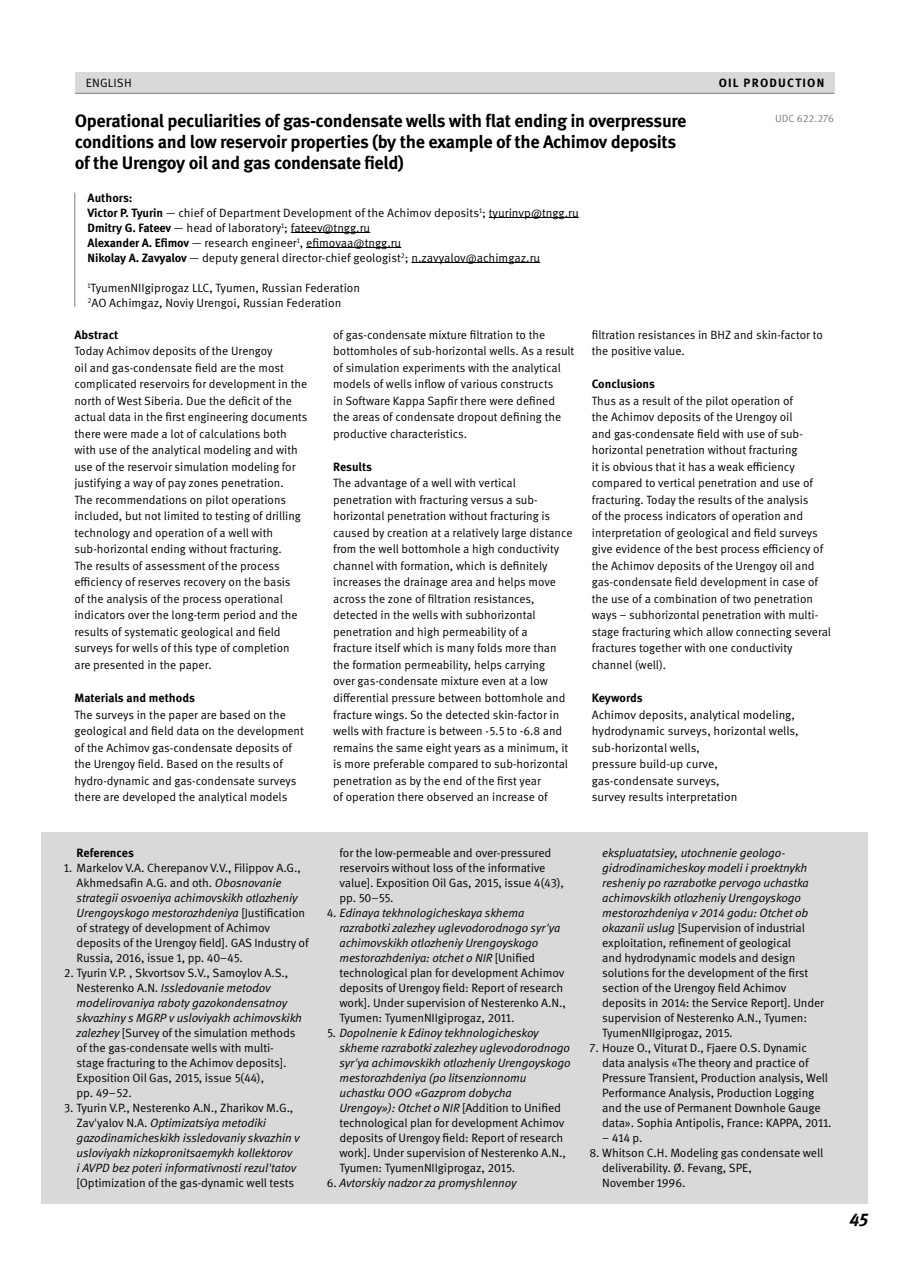
<style>
.page{position:relative;width:919px;height:1272px;background:#fff}
.page>*{position:absolute;margin:0;border:0;box-sizing:border-box;transform-origin:0 0}
.t1{font:700 18px/21px "Meta Pro";letter-spacing:-.02em;color:#000}
.t2{font:italic 700 18px "Meta Pro";color:#000}
.t3{font:12px/16.5px "Meta Pro";letter-spacing:-.005em;color:#000}
.t4{font:italic 12px/15px "Meta Pro";letter-spacing:-.01em;color:#000}
.t5{font:700 12px "Meta Pro";letter-spacing:-.005em;color:#000}
.t6{font:10.5px "Meta Pro";letter-spacing:-.005em;color:#7c7e81}
.s1{font-weight:700}
.s2{font-style:italic}
.s3{font-style:normal}
</style>
<div class="page">
<hr style="left:489px;top:217px;width:89px;height:1px;background:#000">
<hr style="left:291px;top:232px;width:79px;height:1px;background:#000">
<hr style="left:306px;top:247px;width:95px;height:1px;background:#000">
<hr style="left:411px;top:262px;width:129px;height:1px;background:#000">
<div style="left:41px;top:832px;width:826px;height:371px;background:#d7d9da"></div>
<div style="left:75px;top:72px;width:759px;height:21px;background:#d7d9da"></div>
<hr style="left:75px;top:93px;width:759px;height:1px;background:#7c7e81">
<hr style="left:74px;top:192px;width:1px;height:114px;background:#7c7e81">
<p class="t3" style="left:86px;top:75px;width:14px">English</p>
<p class="t5" style="left:718px;top:75px;width:34px">Oil production</p>
<h1 class="t1" style="left:75px;top:111px;width:613px">Operational peculiarities of gas-condensate wells with flat ending in overpressure</h1>
<p class="t6" style="left:775px;top:111px;width:60px">UDC 622.276</p>
<h1 class="t1" style="left:75px;top:132px;width:603px">conditions and low reservoir properties (by the example of the Achimov deposits of the Urengoy oil and gas condensate field)</h1>
<p class="t3" style="left:88px;top:190px;width:492px;line-height:15px"><span class="s1">Authors:<br>Victor P. Tyurin</span> — chief of Department Development of the Achimov deposits<sup>1</sup>; tyurinvp@tngg.ru <span class="s1">Dmitry G. Fateev</span> — head of laboratory<sup>1</sup>; fateev@tngg.ru<br><span class="s1">Alexander A. Efimov</span> — research engineer<sup>1</sup>, efimovaa@tngg.ru<br><span class="s1">Nikolay A. Zavyalov</span> — deputy general director-chief geologist<sup>2</sup>; n.zavyalov@achimgaz.ru</p>
<p class="t3" style="left:88px;top:280px;width:274px;line-height:15px"><sup>1</sup>TyumenNIIgiprogaz LLC, Tyumen, Russian Federation<br><sup>2</sup>AO Achimgaz, Noviy Urengoi, Russian Federation</p>
<p class="t5" style="left:74px;top:327px;width:45px">Abstract</p>
<p class="t3" style="left:74px;top:343px;width:235px">Today Achimov deposits of the Urengoy<br>oil and gas-condensate field are the most complicated reservoirs for development in the north of West Siberia. Due the deficit of the actual data in the first engineering documents there were made a lot of calculations both with use of the analytical modeling and with use of the reservoir simulation modeling for justifying a way of pay zones penetration.<br>The recommendations on pilot operations included, but not limited to testing of drilling technology and operation of a well with sub-horizontal ending without fracturing.<br>The results of assessment of the process efficiency of reserves recovery on the basis<br>of the analysis of the process operational indicators over the long-term period and the results of systematic geological and field surveys for wells of this type of completion are presented in the paper.</p>
<p class="t5" style="left:74px;top:690px;width:122px">Materials and methods</p>
<p class="t3" style="left:74px;top:706px;width:231px">The surveys in the paper are based on the geological and field data on the development of the Achimov gas-condensate deposits of the Urengoy field. Based on the results of hydro-dynamic and gas-condensate surveys there are developed the analytical models</p>
<p class="t3" style="left:333px;top:327px;width:243px">of gas-condensate mixture filtration to the bottomholes of sub-horizontal wells. As a result of simulation experiments with the analytical models of wells inflow of various constructs<br>in Software Kappa Sapfir there were defined the areas of condensate dropout defining the productive characteristics.</p>
<p class="t5" style="left:333px;top:459px;width:40px">Results</p>
<p class="t3" style="left:333px;top:475px;width:241px">The advantage of a well with vertical penetration with fracturing versus a sub&shy;horizontal penetration without fracturing is caused by creation at a relatively large distance from the well bottomhole a high conductivity channel with formation, which is definitely increases the drainage area and helps move across the zone of filtration resistances, detected in the wells with subhorizontal penetration and high permeability of a<br>fracture itself which is many folds more than the formation permeability, helps carrying<br>over gas-condensate mixture even at a low differential pressure between bottomhole and fracture wings. So the detected skin-factor in wells with fracture is between -5.5 to -6.8 and remains the same eight years as a minimum, it is more preferable compared to sub-horizontal penetration as by the end of the first year<br>of operation there observed an increase of</p>
<p class="t3" style="left:591px;top:327px;width:232px">filtration resistances in BHZ and skin-factor to the positive value.</p>
<p class="t5" style="left:591px;top:376px;width:65px">Conclusions</p>
<p class="t3" style="left:591px;top:393px;width:241px">Thus as a result of the pilot operation of<br>the Achimov deposits of the Urengoy oil<br>and gas-condensate field with use of sub&shy;horizontal penetration without fracturing<br>it is obvious that it has a weak efficiency compared to vertical penetration and use of fracturing. Today the results of the analysis<br>of the process indicators of operation and interpretation of geological and field surveys give evidence of the best process efficiency of the Achimov deposits of the Urengoy oil and gas-condensate field development in case of the use of a combination of two penetration ways – subhorizontal penetration with multi&shy;stage fracturing which allow connecting several fractures together with one conductivity channel (well).</p>
<p class="t5" style="left:591px;top:690px;width:52px">Keywords</p>
<p class="t3" style="left:591px;top:706px;width:208px">Achimov deposits, analytical modeling, hydrodynamic surveys, horizontal wells, sub-horizontal wells,<br>pressure build-up curve, gas-condensate surveys,<br>survey results interpretation</p>
<p class="t5" style="left:77px;top:845px;width:59px">References</p>
<p class="t3" style="left:77px;top:861px;width:233px;line-height:15px;text-indent:-13px">1. Markelov V.A. Cherepanov V.V., Filippov A.G., Akhmedsafin A.G. and oth. <span class="s2">Obosnovanie strategii osvoeniya achimovskikh otlozheniy Urengoyskogo mestorozhdeniya</span> [Justification of strategy of development of Achimov deposits of the Urengoy field]. GAS Industry of Russia, 2016, issue 1, pp. 40–45.</p>
<p class="t3" style="left:77px;top:966px;width:227px;line-height:15px;text-indent:-13px">2. Tyurin V.P. , Skvortsov S.V., Samoylov A.S., Nesterenko A.N. <span class="s2">Issledovanie metodov modelirovaniya raboty gazokondensatnoy skvazhiny s MGRP v usloviyakh achimovskikh zalezhey</span> [Survey of the simulation methods of the gas-condensate wells with multi&shy;stage fracturing to the Achimov deposits].<br>Exposition Oil Gas, 2015, issue 5(44),<br>pp. 49–52.</p>
<p class="t4" style="left:77px;top:1101px;width:224px;text-indent:-13px"><span class="s3">3. Tyurin V.P., Nesterenko A.N., Zharikov M.G., Zav'yalov N.A.</span> Optimizatsiya metodiki gazodinamicheskikh issledovaniy skvazhin v usloviyakh nizkopronitsaemykh kollektorov<br>i AVPD bez poteri informativnosti rezul'tatov</p>
<p class="t3" style="left:77px;top:1175px;width:219px">[Optimization of the gas-dynamic well tests</p>
<p class="t3" style="left:339px;top:846px;width:226px;line-height:15px">for the low-permeable and over-pressured reservoirs without loss of the informative value]. Exposition Oil Gas, 2015, issue 4(43), pp. 50–55.</p>
<p class="t3" style="left:339px;top:906px;width:228px;line-height:15px;text-indent:-13px">4. <span class="s2">Edinaya tekhnologicheskaya skhema razrabotki zalezhey uglevodorodnogo syr'ya achimovskikh otlozheniy Urengoyskogo mestorozhdeniya: otchet o NIR</span> [Unified technological plan for development Achimov deposits of Urengoy field: Report of research work]. Under supervision of Nesterenko A.N., Tyumen: TyumenNIIgiprogaz, 2011.</p>
<p class="t4" style="left:339px;top:1026px;width:233px;text-indent:-13px"><span class="s3">5.</span> Dopolnenie k Edinoy tekhnologicheskoy skheme razrabotki zalezhey uglevodorodnogo syr'ya achimovskikh otlozheniy Urengoyskogo mestorozhdeniya (po litsenzionnomu uchastku OOO «Gazprom dobycha Urengoy»): Otchet o NIR <span class="s3">[Addition to Unified technological plan for development Achimov deposits of Urengoy field: Report of research work]. Under supervision of Nesterenko A.N., Tyumen: TyumenNIIgiprogaz, 2015.</span></p>
<p class="t4" style="left:326px;top:1176px;width:191px"><span class="s3">6.</span> Avtorskiy nadzor za promyshlennoy</p>
<p class="t3" style="left:602px;top:846px;width:223px;line-height:15px"><span class="s2">ekspluatatsiey, utochnenie geologo&shy;gidrodinamicheskoy modeli i proektnykh resheniy po razrabotke pervogo uchastka achimovskikh otlozheniy Urengoyskogo mestorozhdeniya v 2014 godu: Otchet ob okazanii uslug</span> [Supervision of industrial exploitation, refinement of geological<br>and hydrodynamic models and design solutions for the development of the first section of the Urengoy field Achimov deposits in 2014: the Service Report]. Under supervision of Nesterenko A.N., Tyumen:<br>TyumenNIIgiprogaz, 2015.</p>
<p class="t3" style="left:602px;top:1041px;width:231px;line-height:15px;text-indent:-13px">7. Houze O., Viturat D., Fjaere O.S. Dynamic data analysis «The theory and practice of Pressure Transient, Production analysis, Well Performance Analysis, Production Logging and the use of Permanent Downhole Gauge data». Sophia Antipolis, France: KAPPA, 2011.</p>
<p class="t3" style="left:602px;top:1130px;width:42px">– 414 p.</p>
<p class="t3" style="left:602px;top:1146px;width:222px;line-height:15px;text-indent:-13px">8. Whitson C.H. Modeling gas condensate well deliverability. Ø. Fevang, SPE,<br>November 1996.</p>
<h1 class="t2" style="left:849px;top:1208px;width:20px">45</h1>
</div>
